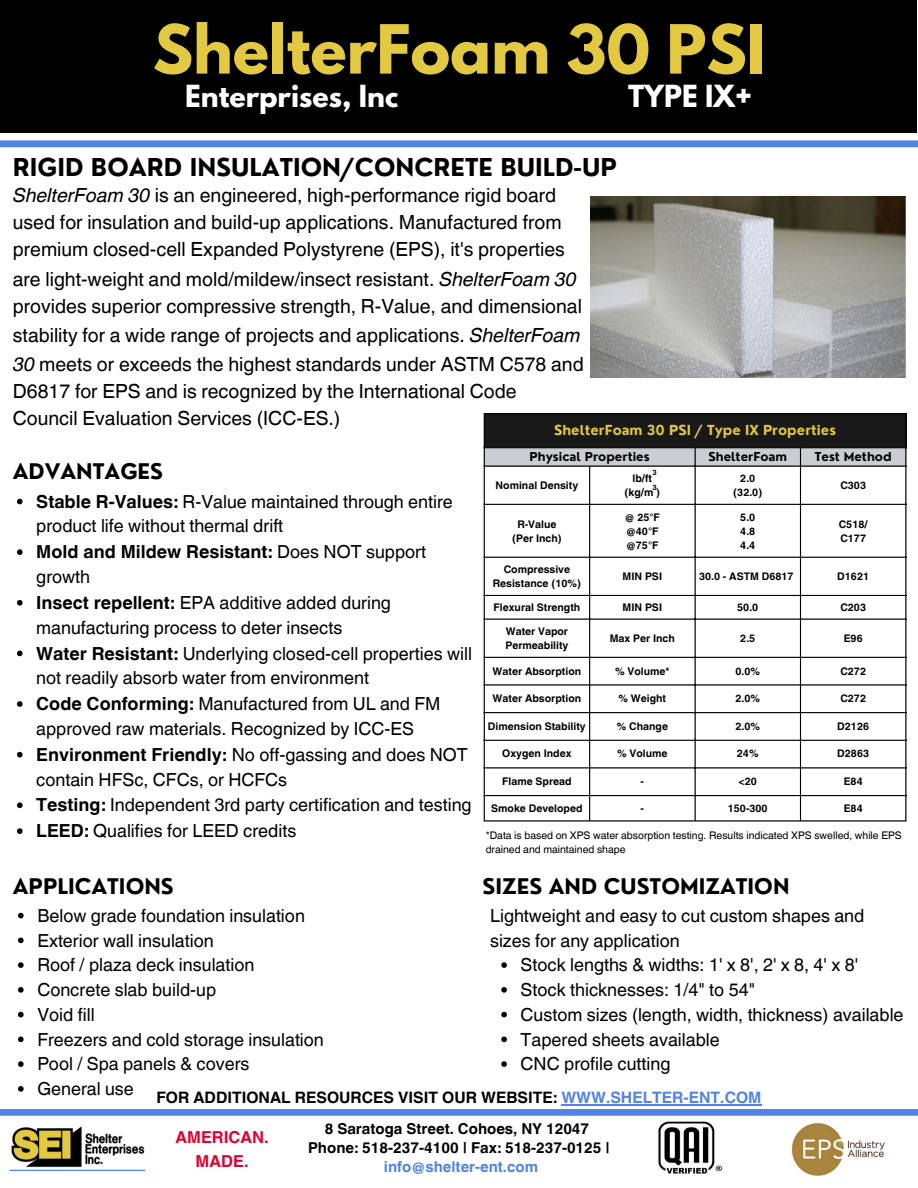
<style>
.page{position:relative;width:918px;height:1188px;background:#fff}
.page>*{position:absolute;margin:0;border:0;box-sizing:border-box;transform-origin:0 0}
.t1{font:700 60px "League Spartan";color:#e3c841}
.t2{font:700 27px "League Spartan";color:#fff}
.t3{font:700 24px "Nourd";color:#000}
.t4{font:700 21px "Nourd";color:#000}
.t5{font:19.5px/27px "Helvetica World";color:#000}
.t6{font:18px/25.3px "Helvetica World";color:#000}
.t7{font:700 16.5px/23.7px "Helvetica World";color:#e10032;text-align:center}
.t8{font:700 15.75px "Helvetica World";color:#000}
.t9{font:700 15px/19.2px "Helvetica World";color:#000;text-align:center}
.t10{font:700 15px "Helvetica World";color:#5282e4}
.t11{font:700 13.5px "Nourd";color:#e3c841}
.t12{font:700 12px "Nourd";color:#000}
.t13{font:700 10.5px/14px "Helvetica World";color:#000;text-align:center}
.t14{font:10.5px/14px "Helvetica World";color:#000}
.t15{font:700 7.5px/14.9px "Helvetica World";color:#000}
.s1{font-style:italic}
.s2{font-weight:700}
.s3{color:#5282e4}
</style>
<div class="page">
<div style="left:0;top:0;width:917px;height:133px;background:#000"></div>
<img style="left:590px;top:196px;width:315px;height:182px">
<div style="left:0;top:140px;width:918px;height:7px;background:#5282e4"></div>
<div style="left:0;top:1109px;width:918px;height:7px;background:#5282e4"></div>
<div style="left:484px;top:414px;width:422px;height:34px;background:#191919"></div>
<svg style="left:485px;top:448px;width:420px;height:18px;background:#c1c3c7"></svg>
<hr style="left:484px;top:414px;width:1px;height:406px;background:#000">
<hr style="left:589px;top:467px;width:1px;height:353px;background:#000">
<hr style="left:695px;top:448px;width:1px;height:372px;background:#000">
<hr style="left:800px;top:448px;width:1px;height:372px;background:#000">
<hr style="left:905px;top:414px;width:1px;height:406px;background:#000">
<hr style="left:484px;top:413px;width:422px;height:1px;background:#000">
<hr style="left:484px;top:447px;width:422px;height:1px;background:#000">
<hr style="left:484px;top:466px;width:422px;height:1px;background:#000">
<hr style="left:484px;top:504px;width:422px;height:1px;background:#000">
<hr style="left:484px;top:557px;width:422px;height:1px;background:#000">
<hr style="left:484px;top:595px;width:422px;height:1px;background:#000">
<hr style="left:484px;top:619px;width:422px;height:1px;background:#000">
<hr style="left:484px;top:657px;width:422px;height:1px;background:#000">
<hr style="left:484px;top:684px;width:422px;height:2px;background:#000">
<hr style="left:484px;top:712px;width:422px;height:1px;background:#000">
<hr style="left:484px;top:740px;width:422px;height:1px;background:#000">
<hr style="left:484px;top:767px;width:422px;height:1px;background:#000">
<hr style="left:484px;top:795px;width:422px;height:1px;background:#000">
<hr style="left:484px;top:820px;width:422px;height:2px;background:#000">
<svg style="left:17px;top:499px;width:6px;height:5px"></svg>
<svg style="left:17px;top:549px;width:6px;height:6px"></svg>
<svg style="left:17px;top:600px;width:6px;height:6px"></svg>
<svg style="left:17px;top:651px;width:6px;height:5px"></svg>
<svg style="left:17px;top:701px;width:6px;height:6px"></svg>
<svg style="left:17px;top:752px;width:6px;height:5px"></svg>
<svg style="left:17px;top:802px;width:6px;height:6px"></svg>
<svg style="left:17px;top:828px;width:6px;height:6px"></svg>
<svg style="left:18px;top:913px;width:6px;height:5px"></svg>
<svg style="left:18px;top:938px;width:6px;height:5px"></svg>
<svg style="left:18px;top:962px;width:6px;height:6px"></svg>
<svg style="left:18px;top:987px;width:6px;height:6px"></svg>
<svg style="left:18px;top:1012px;width:6px;height:5px"></svg>
<svg style="left:18px;top:1037px;width:6px;height:5px"></svg>
<svg style="left:18px;top:1061px;width:6px;height:6px"></svg>
<svg style="left:18px;top:1086px;width:6px;height:6px"></svg>
<svg style="left:501px;top:962px;width:6px;height:6px"></svg>
<svg style="left:501px;top:987px;width:6px;height:6px"></svg>
<svg style="left:501px;top:1012px;width:6px;height:5px"></svg>
<svg style="left:501px;top:1037px;width:6px;height:5px"></svg>
<svg style="left:501px;top:1061px;width:6px;height:6px"></svg>
<hr style="left:561px;top:1105px;width:201px;height:1px;background:#5282e4">
<img style="left:9px;top:1126px;width:137px;height:45px">
<img style="left:658px;top:1122px;width:65px;height:52px">
<img style="left:791px;top:1123px;width:94px;height:52px">
<h1 class="t1" style="left:153px;top:20px;width:614px">ShelterFoam 30 PSI</h1>
<h2 class="t2" style="left:185px;top:83px;width:215px">Enterprises, Inc</h2>
<h2 class="t2" style="left:628px;top:83px;width:125px">TYPE IX+</h2>
<h3 class="t3" style="left:13px;top:152px;width:606px">RIGID BOARD INSULATION/CONCRETE BUILD-UP</h3>
<p class="t5" style="left:13px;top:182px;width:554px"><span class="s1">ShelterFoam 30</span> is an engineered, high-performance rigid board used for insulation and build-up applications. Manufactured from premium closed-cell Expanded Polystyrene (EPS), it's properties</p>
<p class="t5" style="left:13px;top:265px;width:571px">are light-weight and mold/mildew/insect resistant. <span class="s1">ShelterFoam 30 </span>provides superior compressive strength, R-Value, and dimensional</p>
<p class="t5" style="left:13px;top:320px;width:572px;line-height:29.2px">stability for a wide range of projects and applications. <span class="s1">ShelterFoam<br>30</span> meets or exceeds the highest standards under ASTM C578 and</p>
<p class="t5" style="left:13px;top:378px;width:505px">D6817 for EPS and is recognized by the International Code<br>Council Evaluation Services (ICC-ES.)</p>
<p class="t4" style="left:13px;top:458px;width:152px">ADVANTAGES</p>
<p class="t6" style="left:36px;top:489px;width:437px"><span class="s2">Stable R-Values:</span> R-Value maintained through entire product life without thermal drift<br><span class="s2">Mold and Mildew Resistant:</span> Does NOT support growth<br><span class="s2">Insect repellent:</span> EPA additive added during manufacturing process to deter insects<br><span class="s2">Water Resistant:</span> Underlying closed-cell properties will not readily absorb water from environment<br><span class="s2">Code Conforming:</span> Manufactured from UL and FM approved raw materials. Recognized by ICC-ES <span class="s2">Environment Friendly:</span> No off-gassing and does NOT contain HFSc, CFCs, or HCFCs<br><span class="s2">Testing:</span> Independent 3rd party certification and testing <span class="s2">LEED:</span> Qualifies for LEED credits</p>
<p class="t4" style="left:13px;top:873px;width:163px">APPLICATIONS</p>
<p class="t4" style="left:483px;top:873px;width:309px">SIZES AND CUSTOMIZATION</p>
<p class="t6" style="left:37px;top:903px;width:288px;line-height:24.8px">Below grade foundation insulation<br>Exterior wall insulation<br>Roof / plaza deck insulation<br>Concrete slab build-up<br>Void fill<br>Freezers and cold storage insulation<br>Pool / Spa panels &amp; covers<br>General use</p>
<p class="t11" style="left:554px;top:422px;width:283px">ShelterFoam 30 PSI / Type IX Properties</p>
<p class="t12" style="left:530px;top:449px;width:122px">Physical Properties</p>
<p class="t12" style="left:708px;top:449px;width:80px">ShelterFoam</p>
<p class="t12" style="left:815px;top:449px;width:78px">Test Method</p>
<p class="t13" style="left:496px;top:477px;width:84px">Nominal Density</p>
<p class="t13" style="left:625px;top:470px;width:37px">lb/ft (kg/m )</p>
<p class="t13" style="left:733px;top:470px;width:30px">2.0 (32.0)</p>
<p class="t13" style="left:840px;top:477px;width:27px">C303</p>
<p class="t13" style="left:512px;top:516px;width:51px">R-Value (Per Inch)</p>
<p class="t13" style="left:625px;top:509px;width:37px;text-align:left">@ 25°F @40°F @75°F</p>
<p class="t13" style="left:740px;top:509px;width:17px;text-align:justify">5.0<br>4.8<br>4.4</p>
<p class="t13" style="left:839px;top:516px;width:30px;text-align:left">C518/<br>C177</p>
<p class="t13" style="left:493px;top:561px;width:90px">Compressive<br>Resistance (10%)</p>
<p class="t13" style="left:623px;top:568px;width:41px">MIN PSI</p>
<p class="t13" style="left:699px;top:568px;width:96px">30.0 - ASTM D6817</p>
<p class="t13" style="left:837px;top:568px;width:33px">D1621</p>
<p class="t13" style="left:493px;top:599px;width:88px">Flexural Strength</p>
<p class="t13" style="left:623px;top:599px;width:41px">MIN PSI</p>
<p class="t13" style="left:737px;top:599px;width:23px">50.0</p>
<p class="t13" style="left:840px;top:599px;width:27px">C203</p>
<p class="t13" style="left:505px;top:623px;width:65px;text-align:left">Water Vapor<br>Permeability</p>
<p class="t13" style="left:610px;top:630px;width:67px">Max Per Inch</p>
<p class="t13" style="left:740px;top:630px;width:17px">2.5</p>
<p class="t13" style="left:844px;top:630px;width:21px">E96</p>
<p class="t13" style="left:493px;top:663px;width:90px">Water Absorption</p>
<p class="t13" style="left:615px;top:663px;width:56px">% Volume*</p>
<p class="t13" style="left:735px;top:663px;width:26px">0.0%</p>
<p class="t13" style="left:840px;top:663px;width:27px">C272</p>
<p class="t13" style="left:493px;top:690px;width:90px">Water Absorption</p>
<p class="t13" style="left:619px;top:690px;width:49px">% Weight</p>
<p class="t13" style="left:735px;top:690px;width:26px">2.0%</p>
<p class="t13" style="left:840px;top:690px;width:27px">C272</p>
<p class="t13" style="left:488px;top:718px;width:99px">Dimension Stability</p>
<p class="t13" style="left:617px;top:718px;width:53px">% Change</p>
<p class="t13" style="left:735px;top:718px;width:26px">2.0%</p>
<p class="t13" style="left:837px;top:718px;width:33px">D2126</p>
<p class="t13" style="left:502px;top:746px;width:71px">Oxygen Index</p>
<p class="t13" style="left:617px;top:746px;width:52px">% Volume</p>
<p class="t13" style="left:737px;top:746px;width:23px">24%</p>
<p class="t13" style="left:837px;top:746px;width:33px">D2863</p>
<p class="t13" style="left:502px;top:773px;width:71px">Flame Spread</p>
<p class="t13" style="left:641px;top:773px;width:5px">-</p>
<p class="t13" style="left:739px;top:773px;width:20px">&lt;20</p>
<p class="t13" style="left:844px;top:773px;width:21px">E84</p>
<p class="t13" style="left:491px;top:800px;width:93px">Smoke Developed</p>
<p class="t13" style="left:641px;top:800px;width:5px">-</p>
<p class="t13" style="left:728px;top:800px;width:41px">150-300</p>
<p class="t13" style="left:844px;top:800px;width:21px">E84</p>
<p class="t15" style="left:652px;top:464px;width:6px">3<br>3</p>
<p class="t14" style="left:486px;top:828px;width:418px">*Data is based on XPS water absorption testing. Results indicated XPS swelled, while EPS drained and maintained shape</p>
<p class="t6" style="left:490px;top:903px;width:376px;line-height:24.8px">Lightweight and easy to cut custom shapes and sizes for any application</p>
<p class="t6" style="left:521px;top:953px;width:384px;line-height:24.8px">Stock lengths &amp; widths: 1' x 8', 2' x 8, 4' x 8' Stock thicknesses: 1/4" to 54"<br>Custom sizes (length, width, thickness) available Tapered sheets available<br>CNC profile cutting</p>
<p class="t8" style="left:156px;top:1085px;width:607px">FOR ADDITIONAL RESOURCES VISIT OUR WEBSITE: <span class="s3">WWW.SHELTER-ENT.COM</span></p>
<p class="t7" style="left:176px;top:1124px;width:95px">AMERICAN.<br>MADE.</p>
<p class="t9" style="left:308px;top:1118px;width:303px">8 Saratoga Street. Cohoes, NY 12047<br>Phone: 518-237-4100 | Fax: 518-237-0125 |</p>
<p class="t10" style="left:384px;top:1155px;width:156px">info@shelter-ent.com</p>
</div>
